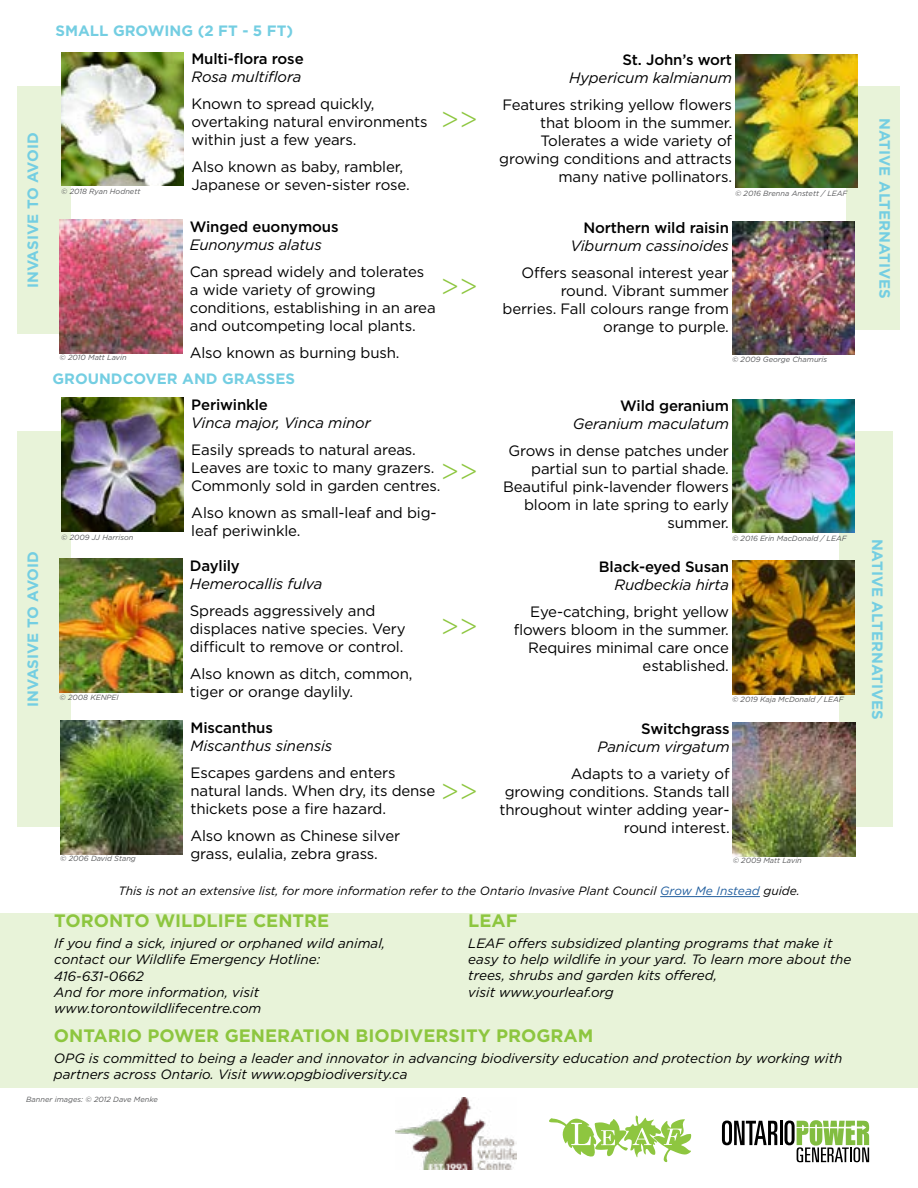
<style>
.page{position:relative;width:918px;height:1188px;background:#fff}
.page>*{position:absolute;margin:0;border:0;box-sizing:border-box;transform-origin:0 0}
.t1{font:300 30px "Gotham";color:#8dc63f}
.t2{font:700 18px "Gotham";color:#8dc63f}
.t3{font:15px/18px "Gotham";letter-spacing:-.01em;color:#000}
.t4{font:italic 15px "Gotham";letter-spacing:-.01em;color:#000}
.t5{font:500 15px "Gotham";letter-spacing:-.01em;color:#000}
.t6{font:700 15px "Gotham";color:#74cee2}
.t7{font:italic 13.5px/16.4px "Gotham";color:#000}
.t8{font:italic 12px "Gotham";color:#000}
.t9{font:italic 7.5px "Gotham";color:#58595b}
.s1{color:#215e9e}
</style>
<div class="page">
<div style="left:847px;top:87px;width:53px;height:243px;background:#e8f3d9"></div>
<div style="left:17px;top:87px;width:53px;height:247px;background:#e8f3d9"></div>
<div style="left:17px;top:431px;width:53px;height:396px;background:#e8f3d9"></div>
<div style="left:839px;top:431px;width:54px;height:396px;background:#e8f3d9"></div>
<img style="left:61px;top:398px;width:123px;height:133px">
<img style="left:60px;top:559px;width:122px;height:133px">
<img style="left:61px;top:52px;width:123px;height:134px">
<img style="left:60px;top:220px;width:122px;height:133px">
<div style="left:0;top:913px;width:918px;height:175px;background:#e8f3d9"></div>
<svg style="left:722px;top:1121px;width:55px;height:24px"></svg>
<hr style="left:780px;top:1121px;width:2px;height:24px;background:#000">
<svg style="left:785px;top:1120px;width:84px;height:42px"></svg>
<svg style="left:549px;top:1116px;width:142px;height:46px"></svg>
<img style="left:396px;top:1098px;width:120px;height:71px">
<img style="left:60px;top:721px;width:123px;height:133px">
<img style="left:735px;top:54px;width:123px;height:134px">
<img style="left:732px;top:221px;width:122px;height:134px">
<img style="left:732px;top:561px;width:122px;height:133px">
<img style="left:733px;top:723px;width:122px;height:133px">
<img style="left:732px;top:399px;width:122px;height:134px">
<hr style="left:660px;top:896px;width:100px;height:1px;background:#215e9e">
<p class="t6" style="left:23px;top:288px;width:157px;rotate:-90deg">INVASIVE TO AVOID</p>
<p class="t6" style="left:23px;top:707px;width:157px;rotate:-90deg">INVASIVE TO AVOID</p>
<p class="t6" style="left:56px;top:20px;width:239px">SMALL GROWING (2 FT - 5 FT)</p>
<p class="t5" style="left:191px;top:49px;width:114px">Multi-flora rose</p>
<p class="t4" style="left:191px;top:67px;width:111px">Rosa multiflora</p>
<p class="t3" style="left:191px;top:95px;width:238px">Known to spread quickly, overtaking natural environments within just a few years.</p>
<p class="t3" style="left:191px;top:158px;width:220px">Also known as baby, rambler,<br>Japanese or seven-sister rose.</p>
<p class="t5" style="left:190px;top:216px;width:150px">Winged euonymous</p>
<p class="t4" style="left:190px;top:235px;width:133px">Eunonymus alatus</p>
<p class="t3" style="left:190px;top:262px;width:247px">Can spread widely and tolerates a wide variety of growing conditions, establishing in an area and outcompeting local plants.</p>
<p class="t3" style="left:190px;top:343px;width:211px">Also known as burning bush.</p>
<p class="t9" style="left:61px;top:187px;width:81px">© 2018 Ryan Hodnett</p>
<p class="t9" style="left:60px;top:353px;width:69px">© 2010 Matt Lavin</p>
<h1 class="t1" style="left:440px;top:100px;width:39px">&gt;&gt;</h1>
<h1 class="t1" style="left:440px;top:268px;width:39px">&gt;&gt;</h1>
<p class="t6" style="left:52px;top:369px;width:244px">GROUNDCOVER AND GRASSES</p>
<p class="t5" style="left:191px;top:394px;width:78px">Periwinkle</p>
<p class="t4" style="left:191px;top:413px;width:181px">Vinca major, Vinca minor</p>
<p class="t3" style="left:191px;top:440px;width:251px">Easily spreads to natural areas.<br>Leaves are toxic to many grazers.<br>Commonly sold in garden centres.</p>
<p class="t3" style="left:191px;top:503px;width:247px">Also known as small-leaf and big&shy;leaf periwinkle.</p>
<p class="t5" style="left:190px;top:556px;width:52px">Daylily</p>
<p class="t4" style="left:190px;top:574px;width:134px">Hemerocallis fulva</p>
<p class="t3" style="left:190px;top:601px;width:217px">Spreads aggressively and displaces native species. Very difficult to remove or control.</p>
<p class="t3" style="left:190px;top:664px;width:224px">Also known as ditch, common, tiger or orange daylily.</p>
<h1 class="t1" style="left:440px;top:453px;width:39px">&gt;&gt;</h1>
<p class="t9" style="left:61px;top:532px;width:74px">© 2009 JJ Harrison</p>
<h1 class="t1" style="left:440px;top:607px;width:39px">&gt;&gt;</h1>
<p class="t9" style="left:60px;top:692px;width:61px">© 2008 KENPEI</p>
<p class="t9" style="left:60px;top:854px;width:77px">© 2006 David Stang</p>
<p class="t5" style="left:190px;top:718px;width:84px">Miscanthus</p>
<p class="t4" style="left:190px;top:736px;width:143px">Miscanthus sinensis</p>
<p class="t3" style="left:190px;top:763px;width:247px">Escapes gardens and enters natural lands. When dry, its dense thickets pose a fire hazard.</p>
<p class="t3" style="left:190px;top:826px;width:211px">Also known as Chinese silver grass, eulalia, zebra grass.</p>
<h1 class="t1" style="left:440px;top:772px;width:39px">&gt;&gt;</h1>
<p class="t5" style="left:623px;top:50px;width:111px">St. John’s wort</p>
<p class="t4" style="left:569px;top:68px;width:164px">Hypericum kalmianum</p>
<p class="t3" style="left:499px;top:96px;width:234px;text-align:right">Features striking yellow flowers that bloom in the summer.<br>Tolerates a wide variety of growing conditions and attracts many native pollinators.</p>
<p class="t9" style="left:735px;top:189px;width:114px">© 2016 Brenna Anstett / LEAF</p>
<p class="t5" style="left:583px;top:218px;width:147px">Northern wild raisin</p>
<p class="t4" style="left:571px;top:236px;width:160px">Viburnum cassinoides</p>
<p class="t3" style="left:503px;top:263px;width:228px;text-align:right">Offers seasonal interest year round. Vibrant summer<br>berries. Fall colours range from orange to purple.</p>
<p class="t9" style="left:732px;top:354px;width:97px">© 2009 George Chamuris</p>
<p class="t5" style="left:620px;top:395px;width:110px">Wild geranium</p>
<p class="t4" style="left:573px;top:414px;width:158px">Geranium maculatum</p>
<p class="t3" style="left:503px;top:441px;width:227px;text-align:right">Grows in dense patches under partial sun to partial shade.<br>Beautiful pink-lavender flowers bloom in late spring to early summer.</p>
<p class="t9" style="left:732px;top:533px;width:116px">© 2016 Erin MacDonald / LEAF</p>
<p class="t5" style="left:599px;top:557px;width:132px">Black-eyed Susan</p>
<p class="t4" style="left:615px;top:575px;width:116px">Rudbeckia hirta</p>
<p class="t3" style="left:514px;top:602px;width:217px;text-align:right">Eye-catching, bright yellow flowers bloom in the summer.<br>Requires minimal care once established.</p>
<p class="t9" style="left:732px;top:694px;width:113px">© 2019 Kaja McDonald / LEAF</p>
<p class="t5" style="left:641px;top:719px;width:90px">Switchgrass</p>
<p class="t4" style="left:598px;top:737px;width:134px">Panicum virgatum</p>
<p class="t3" style="left:500px;top:764px;width:232px;text-align:right">Adapts to a variety of<br>growing conditions. Stands tall throughout winter adding year&shy;round interest.</p>
<p class="t9" style="left:733px;top:856px;width:71px">© 2009 Matt Lavin</p>
<p class="t8" style="left:118px;top:883px;width:683px">This is not an extensive list, for more information refer to the Ontario Invasive Plant Council <span class="s1">Grow Me Instead</span> guide.</p>
<p class="t2" style="left:54px;top:909px;width:277px">TORONTO WILDLIFE CENTRE</p>
<p class="t7" style="left:54px;top:935px;width:333px">If you find a sick, injured or orphaned wild animal, contact our Wildlife Emergency Hotline:<br>416-631-0662<br>And for more information, visit www.torontowildlifecentre.com</p>
<p class="t2" style="left:468px;top:909px;width:51px">LEAF</p>
<p class="t7" style="left:468px;top:935px;width:385px">LEAF offers subsidized planting programs that make it easy to help wildlife in your yard. To learn more about the trees, shrubs and garden kits offered,<br>visit www.yourleaf.org</p>
<p class="t2" style="left:54px;top:1024px;width:541px">ONTARIO POWER GENERATION BIODIVERSITY PROGRAM</p>
<p class="t7" style="left:54px;top:1049px;width:790px">OPG is committed to being a leader and innovator in advancing biodiversity education and protection by working with partners across Ontario. Visit www.opgbiodiversity.ca</p>
<p class="t9" style="left:26px;top:1094px;width:133px">Banner images: © 2012 Dave Menke</p>
<p class="t6" style="left:895px;top:118px;width:183px;rotate:90deg">NATIVE ALTERNATIVES</p>
<p class="t6" style="left:887px;top:539px;width:183px;rotate:90deg">NATIVE ALTERNATIVES</p>
</div>
